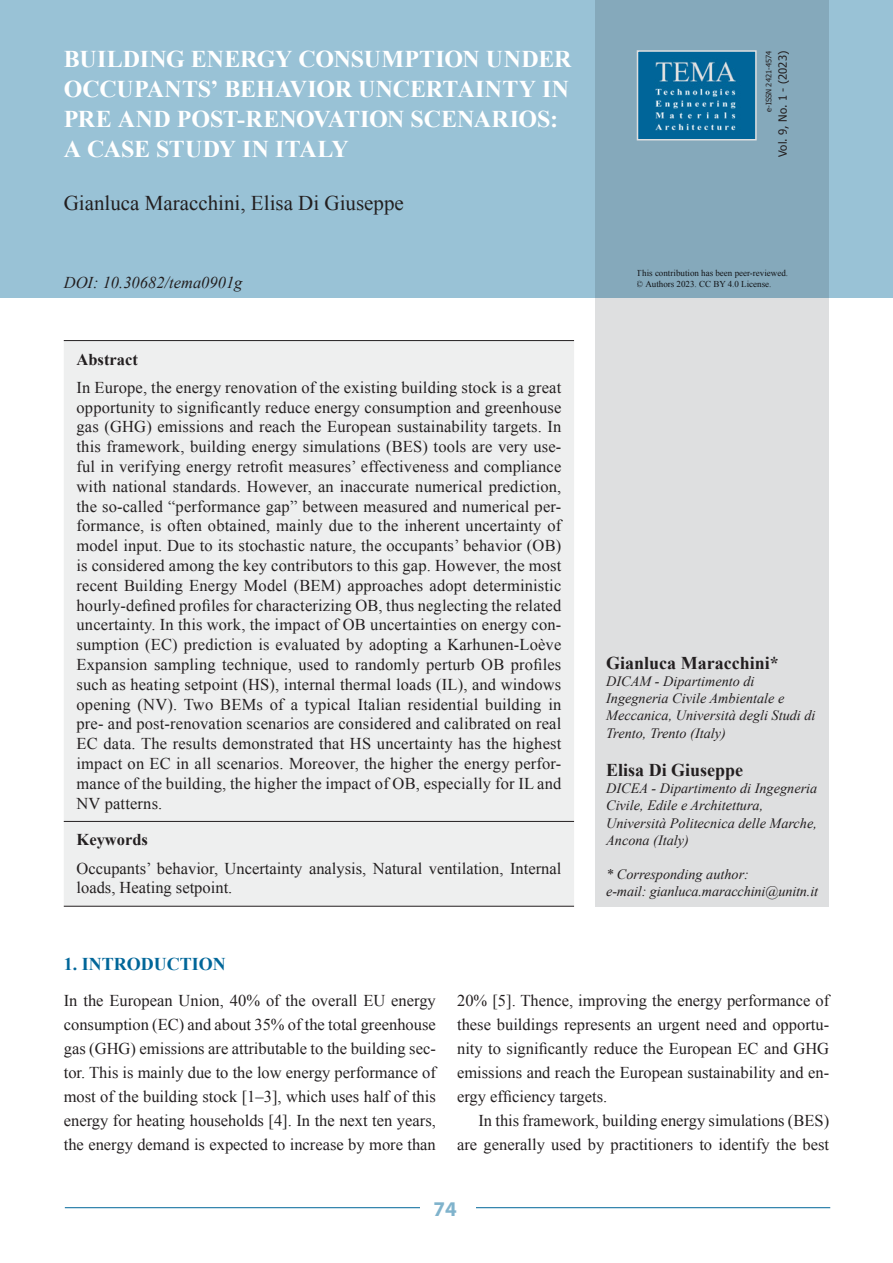
<style>
.page{position:relative;width:893px;height:1263px;background:#fff}
.page>*{position:absolute;margin:0;border:0;box-sizing:border-box;transform-origin:0 0}
.TITOLO_ARTICOLO{font:700 24px/30px "Times New Roman";letter-spacing:-.005em;color:#fff}
.FIRME{font:21px "Times New Roman";color:#231f20}
.t1{font:700 21px "Myriad Pro";color:#80b3cc}
.AUTORI{font:700 18px "Times New Roman";color:#231f20}
.TITOLO_1_Livello{font:700 18px "Times New Roman";color:#069}
.TESTO_ABSTRACT{font:16.5px/19.8px "Times New Roman";color:#231f20;text-align:justify}
.TESTO_noRIENTRO{font:16.5px/24px "Times New Roman";color:#231f20;text-align:justify}
.TESTO{font:16.5px/24px "Times New Roman";color:#231f20;text-align:right}
.DOI{font:italic 16.5px "Times New Roman";color:#231f20}
.HIGHLIGHTS{font:700 16.5px "Times New Roman";color:#231f20}
.REFERENZE_AUTORI{font:italic 14.25px/17.1px "Times New Roman";color:#231f20}
.t2{font:11.25px "Tahoma";color:#231f20}
.t3{font:9px/10.8px "Times New Roman";color:#231f20}
.t4{font:7.5px "Tahoma";color:#231f20}
</style>
<div class="page">
<div style="left:0;top:0;width:893px;height:298px;background:#99c2d6"></div>
<svg style="left:595px;top:0;width:234px;height:906px;fill:#dedfe0"></svg>
<img style="left:640px;top:53px;width:114px;height:84px">
<div style="left:637px;top:50px;width:120px;height:90px;border:2px solid #dedfe0"></div>
<hr style="left:65px;top:1207px;width:765px;height:1px;background:#069">
<div style="left:420px;top:1195px;width:55px;height:25px;background:#fff"></div>
<div style="left:64px;top:341px;width:510px;height:565px;background:#eeefef"></div>
<hr style="left:64px;top:340px;width:510px;height:1px;background:#231f20">
<hr style="left:64px;top:821px;width:510px;height:1px;background:#231f20">
<hr style="left:64px;top:906px;width:510px;height:1px;background:#231f20">
<p class="TITOLO_ARTICOLO" style="left:64px;top:44px;width:509px">BUILDING ENERGY CONSUMPTION UNDER<br>OCCUPANTS’ BEHAVIOR UNCERTAINTY IN<br>PRE AND POST-RENOVATION SCENARIOS:<br>A CASE STUDY IN ITALY</p>
<p class="FIRME" style="left:64px;top:189px;width:342px">Gianluca Maracchini, Elisa Di Giuseppe</p>
<p class="DOI" style="left:64px;top:271px;width:180px">DOI: 10.30682/tema0901g</p>
<p class="HIGHLIGHTS" style="left:77px;top:348px;width:63px">Abstract</p>
<p class="TESTO_ABSTRACT" style="left:77px;top:377px;width:486px">In Europe, the energy renovation of the existing building stock is a great opportunity to significantly reduce energy consumption and greenhouse gas (GHG) emissions and reach the European sustainability targets. In this framework, building energy simulations (BES) tools are very use&shy;ful in verifying energy retrofit measures’ effectiveness and compliance with national standards. However, an inaccurate numerical prediction, the so-called “performance gap” between measured and numerical per&shy;formance, is often obtained, mainly due to the inherent uncertainty of model input. Due to its stochastic nature, the occupants’ behavior (OB) is considered among the key contributors to this gap. However, the most recent Building Energy Model (BEM) approaches adopt deterministic hourly-defined profiles for characterizing OB, thus neglecting the related uncertainty. In this work, the impact of OB uncertainties on energy con&shy;sumption (EC) prediction is evaluated by adopting a Karhunen-Loève Expansion sampling technique, used to randomly perturb OB profiles such as heating setpoint (HS), internal thermal loads (IL), and windows opening (NV). Two BEMs of a typical Italian residential building in pre- and post-renovation scenarios are considered and calibrated on real EC data. The results demonstrated that HS uncertainty has the highest impact on EC in all scenarios. Moreover, the higher the energy perfor&shy;mance of the building, the higher the impact of OB, especially for IL and NV patterns.</p>
<p class="HIGHLIGHTS" style="left:77px;top:828px;width:73px">Keywords</p>
<p class="TESTO_ABSTRACT" style="left:77px;top:858px;width:486px">Occupants’ behavior, Uncertainty analysis, Natural ventilation, Internal loads, Heating setpoint.</p>
<p class="t4" style="left:764px;top:111px;width:62px;rotate:-90deg">e-ISSN 2421-4574</p>
<p class="t2" style="left:775px;top:157px;width:107px;rotate:-90deg">Vol. 9, No. 1 - (2023)</p>
<p class="t3" style="left:637px;top:268px;width:153px">This contribution has been peer-reviewed. © Authors 2023. CC BY 4.0 License.</p>
<p class="AUTORI" style="left:606px;top:651px;width:174px">Gianluca Maracchini*</p>
<p class="REFERENZE_AUTORI" style="left:606px;top:673px;width:211px">DICAM - Dipartimento di<br>Ingegneria Civile Ambientale e<br>Meccanica, Università degli Studi di<br>Trento, Trento (Italy)</p>
<p class="AUTORI" style="left:606px;top:758px;width:139px">Elisa Di Giuseppe</p>
<p class="REFERENZE_AUTORI" style="left:606px;top:780px;width:213px">DICEA - Dipartimento di Ingegneria<br>Civile, Edile e Architettura,<br>Università Politecnica delle Marche,<br>Ancona (Italy)</p>
<p class="REFERENZE_AUTORI" style="left:606px;top:865px;width:144px">* Corresponding author:</p>
<p class="REFERENZE_AUTORI" style="left:606px;top:882px;width:213px">e-mail: gianluca.maracchini@unitn.it</p>
<p class="TITOLO_1_Livello" style="left:64px;top:951px;width:163px">1. INTRODUCTION</p>
<p class="TESTO_noRIENTRO" style="left:64px;top:988px;width:374px">In the European Union, 40% of the overall EU energy consumption (EC) and about 35% of the total greenhouse gas (GHG) emissions are attributable to the building sec&shy;tor. This is mainly due to the low energy performance of most of the building stock [1–3], which uses half of this energy for heating households [4]. In the next ten years, the energy demand is expected to increase by more than</p>
<p class="TESTO_noRIENTRO" style="left:457px;top:988px;width:374px">20% [5]. Thence, improving the energy performance of these buildings represents an urgent need and opportu&shy;nity to significantly reduce the European EC and GHG emissions and reach the European sustainability and en&shy;ergy efficiency targets.</p>
<p class="TESTO" style="left:457px;top:1108px;width:374px">In this framework, building energy simulations (BES) are generally used by practitioners to identify the best</p>
<p class="t1" style="left:434px;top:1195px;width:25px">74</p>
</div>
